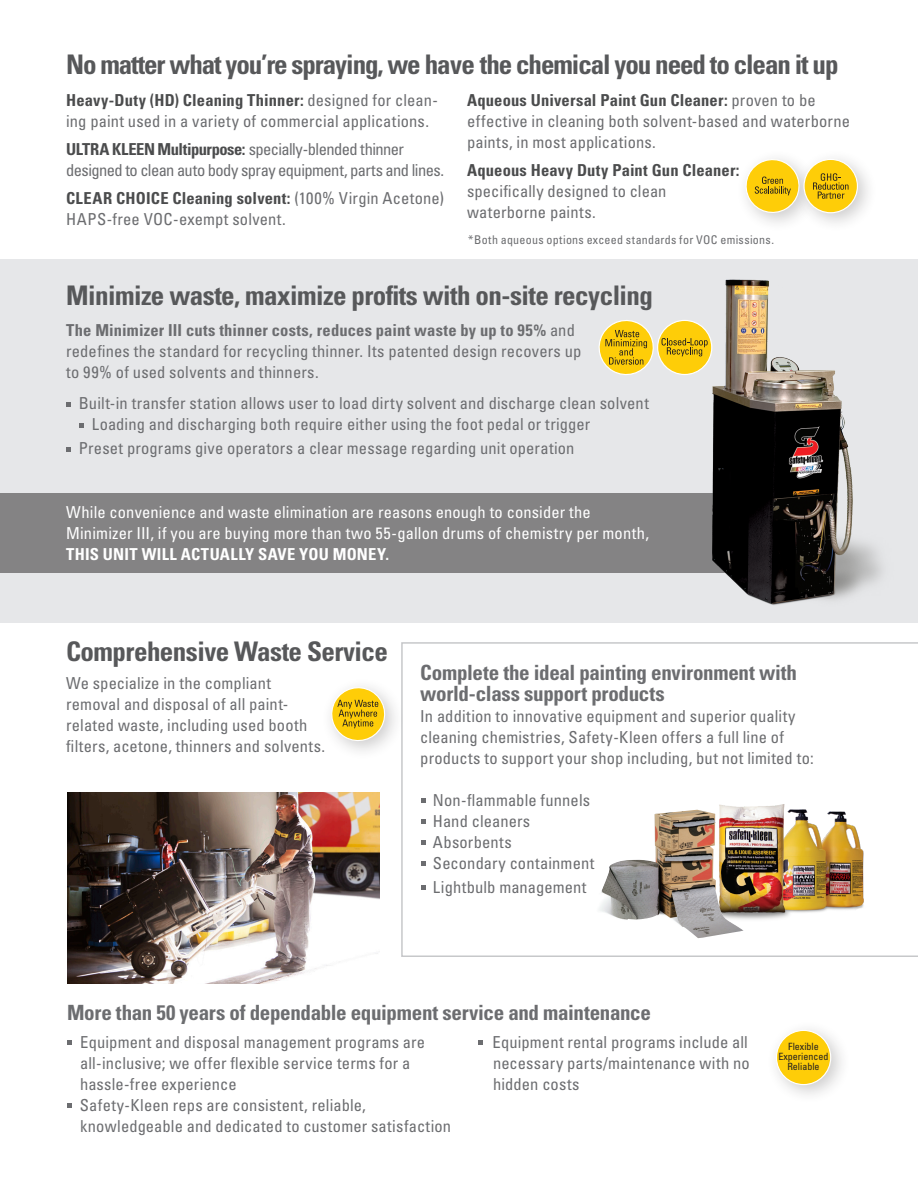
<style>
.page{position:relative;width:918px;height:1188px;background:#fff}
.page>*{position:absolute;margin:0;border:0;box-sizing:border-box;transform-origin:0 0}
.t1{font:700 condensed 27px "Univers LT Std";letter-spacing:-.02em;color:#57585a}
.t2{font:700 condensed 27px "Univers LT Std";letter-spacing:-.04em;color:#57585a}
.body_copy__back{font:700 condensed 21px/21px "Univers LT Std";letter-spacing:-.015em;color:#6c6d70}
.body_copy__back-2{font:condensed 16.5px/21px "Univers LT Std";letter-spacing:.01em;color:#6c6d70}
.body_copy__back-3{font:condensed 16.5px/21px "Univers LT Std";letter-spacing:.01em;color:#fff}
.body_copy__back-4{font:condensed 16.5px/21px "Univers LT Std";letter-spacing:-.035em;color:#6c6d70}
.body_copy__back-5{font:700 condensed 16.5px "Univers LT Std";letter-spacing:.01em;color:#4b4c4d}
.body_copy__back-6{font:condensed 12px "Univers LT Std";letter-spacing:.025em;color:#6c6d70}
.t3{font:condensed 10.05px/10.1px "Univers LT Std";color:#231f20;text-align:center}
.s1{font-weight:700;color:#4b4c4d}
.s2{font-weight:400;color:#6c6d70}
.s3{font-weight:700}
</style>
<div class="page">
<div style="left:0;top:260px;width:917px;height:363px;background:#e6e7e9"></div>
<div style="left:0;top:493px;width:777px;height:80px;background:#848384"></div>
<svg style="left:67px;top:402px;width:4px;height:4px"></svg>
<svg style="left:80px;top:423px;width:4px;height:4px"></svg>
<svg style="left:67px;top:447px;width:4px;height:4px"></svg>
<img style="left:707px;top:279px;width:175px;height:326px">
<svg style="left:401px;top:642px;width:516px;height:315px"></svg>
<img style="left:67px;top:792px;width:312px;height:192px">
<svg style="left:657px;top:320px;width:54px;height:55px"></svg>
<svg style="left:599px;top:320px;width:108px;height:55px"></svg>
<svg style="left:67px;top:1041px;width:5px;height:4px"></svg>
<svg style="left:67px;top:1104px;width:5px;height:4px"></svg>
<svg style="left:478px;top:1041px;width:4px;height:4px"></svg>
<div style="left:765px;top:1020px;width:85px;height:85px;background:#231f20;opacity:.23"></div>
<div style="left:776px;top:1030px;width:54px;height:55px;background:#fecd08;border-radius:50%"></div>
<div style="left:775px;top:1030px;width:55px;height:55px;border:1px solid #fff;border-radius:50%"></div>
<div style="left:321px;top:677px;width:83px;height:84px;background:#231f20;opacity:.23"></div>
<svg style="left:328px;top:685px;width:59px;height:59px"></svg>
<div style="left:735px;top:149px;width:83px;height:83px;background:#231f20;opacity:.23"></div>
<svg style="left:742px;top:156px;width:51px;height:60px"></svg>
<div style="left:793px;top:149px;width:83px;height:84px;background:#231f20;opacity:.23"></div>
<div style="left:803px;top:159px;width:54px;height:54px;background:#fecd08;border-radius:50%"></div>
<div style="left:803px;top:159px;width:54px;height:54px;border:1px solid #fff;border-radius:50%"></div>
<svg style="left:813px;top:173px;width:35px;height:26px"></svg>
<p class="t2" style="left:66px;top:47px;width:773px">No matter what you’re spraying, we have the chemical you need to clean it up</p>
<p class="body_copy__back-2" style="left:66px;top:89px;width:373px"><span class="s1">Heavy-Duty (HD) Cleaning Thinner:</span> designed for clean&shy;ing paint used in a variety of commercial applications.</p>
<p class="body_copy__back-4" style="left:66px;top:138px;width:379px"><span class="s1">ULTRA KLEEN Multipurpose:</span> specially-blended thinner designed to clean auto body spray equipment, parts and lines.</p>
<p class="body_copy__back-2" style="left:66px;top:187px;width:379px"><span class="s1">CLEAR CHOICE Cleaning solvent:</span> (100% Virgin Acetone)<br>HAPS-free VOC-exempt solvent.</p>
<p class="body_copy__back-5" style="left:467px;top:90px;width:350px">Aqueous Universal Paint Gun Cleaner: <span class="s2">proven to be</span></p>
<p class="body_copy__back-2" style="left:467px;top:111px;width:384px">effective in cleaning both solvent-based and waterborne</p>
<p class="body_copy__back-2" style="left:467px;top:132px;width:190px">paints, in most applications.</p>
<p class="body_copy__back-5" style="left:467px;top:160px;width:274px">Aqueous Heavy Duty Paint Gun Cleaner:</p>
<p class="body_copy__back-2" style="left:467px;top:180px;width:201px">specifically designed to clean</p>
<p class="body_copy__back-2" style="left:467px;top:201px;width:130px">waterborne paints.</p>
<p class="body_copy__back-6" style="left:468px;top:232px;width:307px">*Both aqueous options exceed standards for VOC emissions.</p>
<p class="t1" style="left:66px;top:279px;width:588px">Minimize waste, maximize profits with on-site recycling</p>
<p class="body_copy__back-2" style="left:66px;top:319px;width:516px"><span class="s3">The Minimizer III cuts thinner costs, reduces paint waste by up to 95%</span> and redefines the standard for recycling thinner. Its patented design recovers up to 99% of used solvents and thinners.</p>
<p class="body_copy__back-2" style="left:79px;top:393px;width:571px">Built-in transfer station allows user to load dirty solvent and discharge clean solvent</p>
<p class="body_copy__back-2" style="left:92px;top:414px;width:500px">Loading and discharging both require either using the foot pedal or trigger</p>
<p class="body_copy__back-2" style="left:79px;top:438px;width:497px">Preset programs give operators a clear message regarding unit operation</p>
<p class="body_copy__back-3" style="left:66px;top:501px;width:526px">While convenience and waste elimination are reasons enough to consider the</p>
<p class="body_copy__back-3" style="left:66px;top:522px;width:584px">Minimizer III, if you are buying more than two 55-gallon drums of chemistry per month,<br><span class="s3">THIS UNIT WILL ACTUALLY SAVE YOU MONEY.</span></p>
<p class="t1" style="left:66px;top:635px;width:323px">Comprehensive Waste Service</p>
<p class="body_copy__back-2" style="left:66px;top:672px;width:260px">We specialize in the compliant removal and disposal of all paint&shy;related waste, including used booth filters, acetone, thinners and solvents.</p>
<p class="body_copy__back" style="left:420px;top:662px;width:378px">Complete the ideal painting environment with world-class support products</p>
<p class="body_copy__back-2" style="left:420px;top:705px;width:395px">In addition to innovative equipment and superior quality cleaning chemistries, Safety-Kleen offers a full line of products to support your shop including, but not limited to:</p>
<p class="body_copy__back-2" style="left:432px;top:789px;width:159px">Non-flammable funnels</p>
<p class="body_copy__back-2" style="left:432px;top:810px;width:99px">Hand cleaners</p>
<p class="body_copy__back-2" style="left:432px;top:831px;width:80px">Absorbents</p>
<p class="body_copy__back-2" style="left:432px;top:852px;width:163px">Secondary containment</p>
<p class="body_copy__back-2" style="left:432px;top:876px;width:155px">Lightbulb management</p>
<p class="body_copy__back" style="left:67px;top:1002px;width:585px">More than 50 years of dependable equipment service and maintenance</p>
<p class="body_copy__back-2" style="left:80px;top:1032px;width:346px">Equipment and disposal management programs are all-inclusive; we offer flexible service terms for a hassle-free experience</p>
<p class="body_copy__back-2" style="left:80px;top:1095px;width:372px">Safety-Kleen reps are consistent, reliable, knowledgeable and dedicated to customer satisfaction</p>
<p class="body_copy__back-2" style="left:492px;top:1032px;width:257px">Equipment rental programs include all</p>
<p class="body_copy__back-2" style="left:493px;top:1053px;width:258px">necessary parts/maintenance with no</p>
<p class="body_copy__back-2" style="left:493px;top:1074px;width:88px">hidden costs</p>
<p class="t3" style="left:778px;top:1042px;width:52px">Flexible<br>Experienced<br>Reliable</p>
</div>
